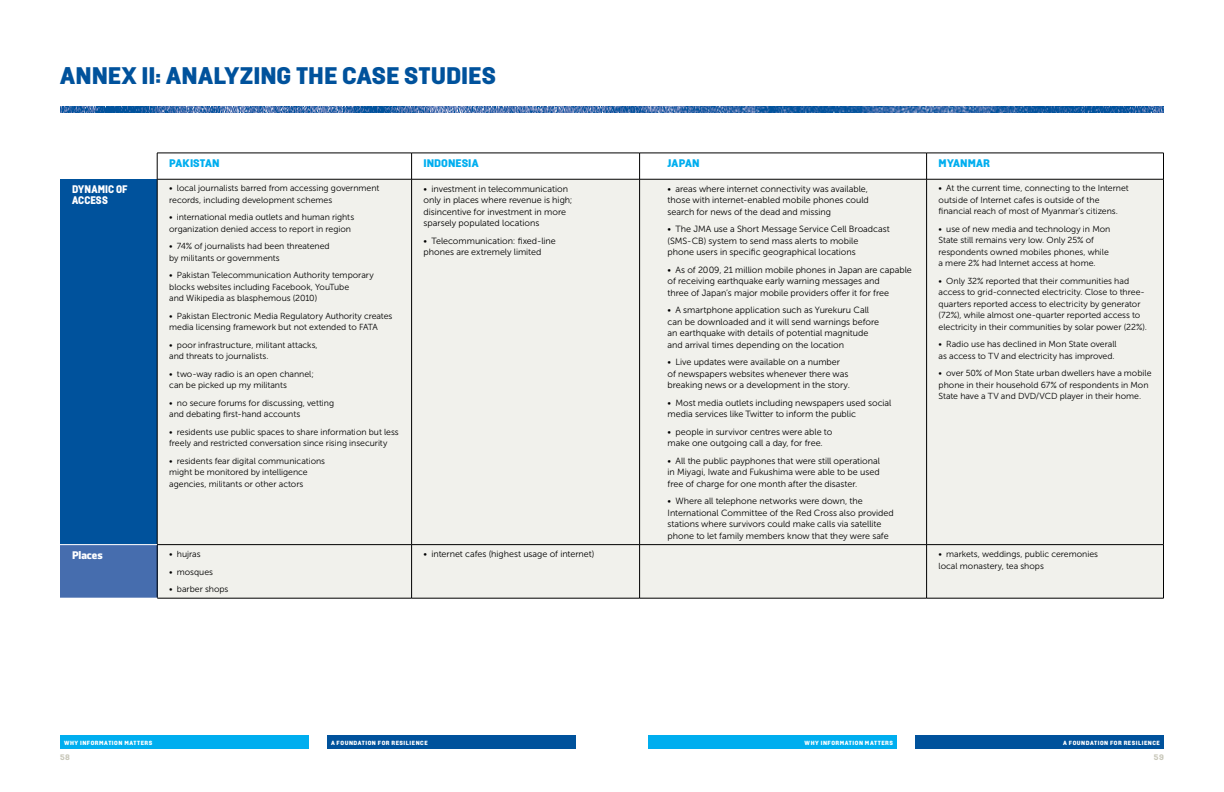
<style>
.page{position:relative;width:1224px;height:792px;background:#fff}
.page>*{position:absolute;margin:0;border:0;box-sizing:border-box;transform-origin:0 0}
.t1{font:800 24px "Solido";color:#00529c}
.t2{font:800 11px "Solido";letter-spacing:.005em;color:#00aeef}
.t3{font:800 11px/11px "Solido";color:#fff;scale:.9 1}
.t4{font:800 11px "Solido";color:#fff}
.t5{font:9px/11.5px "Museo Sans 300";letter-spacing:-.005em;color:#000}
.t6{font:8.8px/11.5px "Museo Sans 300";color:#000}
.t7{font:900 8px "Solido";color:#c8c7b9}
.t8{font:800 6px "Solido";letter-spacing:.085em;color:#fff}
</style>
<div class="page">
<img style="left:60px;top:106px;width:552px;height:7px">
<svg style="left:612px;top:106px;width:552px;height:7px"></svg>
<div style="left:60px;top:736px;width:249px;height:13px;background:#00aeef"></div>
<div style="left:648px;top:736px;width:249px;height:13px;background:#00aeef"></div>
<div style="left:327px;top:736px;width:249px;height:13px;background:#00529c"></div>
<div style="left:915px;top:736px;width:249px;height:13px;background:#00529c"></div>
<div style="left:60px;top:179px;width:97px;height:366px;background:#00529c"></div>
<div style="left:158px;top:180px;width:1005px;height:418px;background:#f1f1ec"></div>
<div style="left:60px;top:545px;width:97px;height:53px;background:#466dae"></div>
<svg style="left:157px;top:154px;width:1px;height:25px"></svg>
<hr style="left:157px;top:179px;width:1px;height:366px;background:#000">
<hr style="left:157px;top:545px;width:1px;height:53px;background:#000">
<hr style="left:157px;top:153px;width:255px;height:1px;background:#000">
<hr style="left:157px;top:179px;width:255px;height:1px;background:#000">
<hr style="left:157px;top:544px;width:255px;height:1px;background:#000">
<hr style="left:157px;top:598px;width:255px;height:1px;background:#000">
<svg style="left:411px;top:153px;width:1px;height:26px"></svg>
<hr style="left:411px;top:179px;width:1px;height:365px;background:#000">
<hr style="left:411px;top:545px;width:1px;height:53px;background:#000">
<hr style="left:412px;top:153px;width:228px;height:1px;background:#000">
<hr style="left:640px;top:153px;width:287px;height:1px;background:#000">
<hr style="left:927px;top:153px;width:237px;height:1px;background:#000">
<svg style="left:639px;top:153px;width:1px;height:26px"></svg>
<svg style="left:926px;top:153px;width:1px;height:26px"></svg>
<svg style="left:1163px;top:154px;width:1px;height:25px"></svg>
<hr style="left:639px;top:179px;width:1px;height:365px;background:#000">
<hr style="left:926px;top:179px;width:1px;height:365px;background:#000">
<hr style="left:1163px;top:179px;width:1px;height:366px;background:#000">
<hr style="left:639px;top:545px;width:1px;height:53px;background:#000">
<hr style="left:926px;top:545px;width:1px;height:53px;background:#000">
<hr style="left:1163px;top:545px;width:1px;height:53px;background:#000">
<hr style="left:412px;top:179px;width:228px;height:1px;background:#000">
<hr style="left:640px;top:179px;width:287px;height:1px;background:#000">
<hr style="left:927px;top:179px;width:236px;height:1px;background:#000">
<hr style="left:412px;top:544px;width:228px;height:1px;background:#000">
<hr style="left:640px;top:544px;width:287px;height:1px;background:#000">
<hr style="left:927px;top:544px;width:236px;height:1px;background:#000">
<hr style="left:412px;top:598px;width:228px;height:1px;background:#000">
<hr style="left:640px;top:598px;width:287px;height:1px;background:#000">
<hr style="left:927px;top:598px;width:237px;height:1px;background:#000">
<hr style="left:60px;top:544px;width:97px;height:1px;background:#fff">
<h1 class="t1" style="left:60px;top:62px;width:437px">ANNEX II: ANALYZING THE CASE STUDIES</h1>
<p class="t2" style="left:169px;top:157px;width:52px">PAKISTAN</p>
<p class="t2" style="left:424px;top:157px;width:56px">INDONESIA</p>
<p class="t2" style="left:668px;top:157px;width:33px">JAPAN</p>
<p class="t2" style="left:939px;top:157px;width:53px">MYANMAR</p>
<p class="t3" style="left:72px;top:185px;width:63px">DYNAMIC OF<br>ACCESS</p>
<p class="t6" style="left:169px;top:183px;width:212px">• local journalists barred from accessing government records, including development schemes</p>
<p class="t6" style="left:169px;top:212px;width:187px">• international media outlets and human rights organization denied access to report in region</p>
<p class="t6" style="left:169px;top:241px;width:162px">• 74% of journalists had been threatened by militants or governments</p>
<p class="t6" style="left:169px;top:270px;width:206px">• Pakistan Telecommunication Authority temporary blocks websites including Facebook, YouTube<br>and Wikipedia as blasphemous (2010)</p>
<p class="t6" style="left:169px;top:310px;width:225px">• Pakistan Electronic Media Regulatory Authority creates media licensing framework but not extended to FATA</p>
<p class="t6" style="left:169px;top:339px;width:150px">• poor infrastructure, militant attacks, and threats to journalists.</p>
<p class="t6" style="left:169px;top:368px;width:146px">• two-way radio is an open channel; can be picked up my militants</p>
<p class="t6" style="left:169px;top:397px;width:167px">• no secure forums for discussing, vetting and debating first-hand accounts</p>
<p class="t6" style="left:169px;top:426px;width:231px">• residents use public spaces to share information but less freely and restricted conversation since rising insecurity</p>
<p class="t6" style="left:169px;top:455px;width:157px">• residents fear digital communications might be monitored by intelligence agencies, militants or other actors</p>
<p class="t4" style="left:72px;top:549px;width:32px">Places</p>
<p class="t6" style="left:169px;top:548px;width:33px">• hujras</p>
<p class="t6" style="left:169px;top:566px;width:45px">• mosques</p>
<p class="t6" style="left:169px;top:583px;width:61px">• barber shops</p>
<p class="t5" style="left:424px;top:183px;width:151px">• investment in telecommunication only in places where revenue is high; disincentive for investment in more sparsely populated locations</p>
<p class="t5" style="left:424px;top:235px;width:134px">• Telecommunication: fixed-line phones are extremely limited</p>
<p class="t5" style="left:668px;top:183px;width:203px;text-align:justify">• areas where internet connectivity was available, those with internet-enabled mobile phones could search for news of the dead and missing</p>
<p class="t5" style="left:668px;top:223px;width:224px">• The JMA use a Short Message Service Cell Broadcast (SMS-CB) system to send mass alerts to mobile<br>phone users in specific geographical locations</p>
<p class="t5" style="left:668px;top:264px;width:246px">• As of 2009, 21 million mobile phones in Japan are capable of receiving earthquake early warning messages and<br>three of Japan’s major mobile providers offer it for free</p>
<p class="t5" style="left:668px;top:304px;width:213px">• A smartphone application such as Yurekuru Call can be downloaded and it will send warnings before an earthquake with details of potential magnitude and arrival times depending on the location</p>
<p class="t5" style="left:668px;top:356px;width:184px">• Live updates were available on a number of newspapers websites whenever there was breaking news or a development in the story.</p>
<p class="t5" style="left:668px;top:397px;width:225px">• Most media outlets including newspapers used social media services like Twitter to inform the public</p>
<p class="t5" style="left:668px;top:426px;width:166px">• people in survivor centres were able to make one outgoing call a day, for free.</p>
<p class="t5" style="left:668px;top:455px;width:214px;text-align:justify">• All the public payphones that were still operational in Miyagi, Iwate and Fukushima were able to be used free of charge for one month after the disaster.</p>
<p class="t5" style="left:668px;top:495px;width:228px">• Where all telephone networks were down, the International Committee of the Red Cross also provided stations where survivors could make calls via satellite phone to let family members know that they were safe</p>
<p class="t6" style="left:939px;top:183px;width:192px">• At the current time, connecting to the Internet outside of Internet cafes is outside of the financial reach of most of Myanmar’s citizens.</p>
<p class="t6" style="left:939px;top:223px;width:173px">• use of new media and technology in Mon State still remains very low. Only 25% of respondents owned mobiles phones, while a mere 2% had Internet access at home.</p>
<p class="t6" style="left:939px;top:275px;width:210px">• Only 32% reported that their communities had access to grid-connected electricity. Close to three&shy;quarters reported access to electricity by generator (72%), while almost one-quarter reported access to electricity in their communities by solar power (22%).</p>
<p class="t6" style="left:939px;top:339px;width:180px">• Radio use has declined in Mon State overall as access to TV and electricity has improved.</p>
<p class="t6" style="left:939px;top:368px;width:214px">• over 50% of Mon State urban dwellers have a mobile phone in their household 67% of respondents in Mon<br>State have a TV and DVD/VCD player in their home.</p>
<p class="t5" style="left:424px;top:549px;width:172px">• internet cafes (highest usage of internet)</p>
<p class="t6" style="left:939px;top:548px;width:161px">• markets, weddings, public ceremonies local monastery, tea shops</p>
<p class="t8" style="left:64px;top:739px;width:90px">WHY INFORMATION MATTERS</p>
<p class="t8" style="left:331px;top:739px;width:98px">A FOUNDATION FOR RESILIENCE</p>
<p class="t8" style="left:805px;top:739px;width:90px">WHY INFORMATION MATTERS</p>
<p class="t8" style="left:1063px;top:739px;width:98px">A FOUNDATION FOR RESILIENCE</p>
<p class="t7" style="left:60px;top:753px;width:12px">58</p>
<p class="t7" style="left:1154px;top:753px;width:12px">59</p>
</div>
